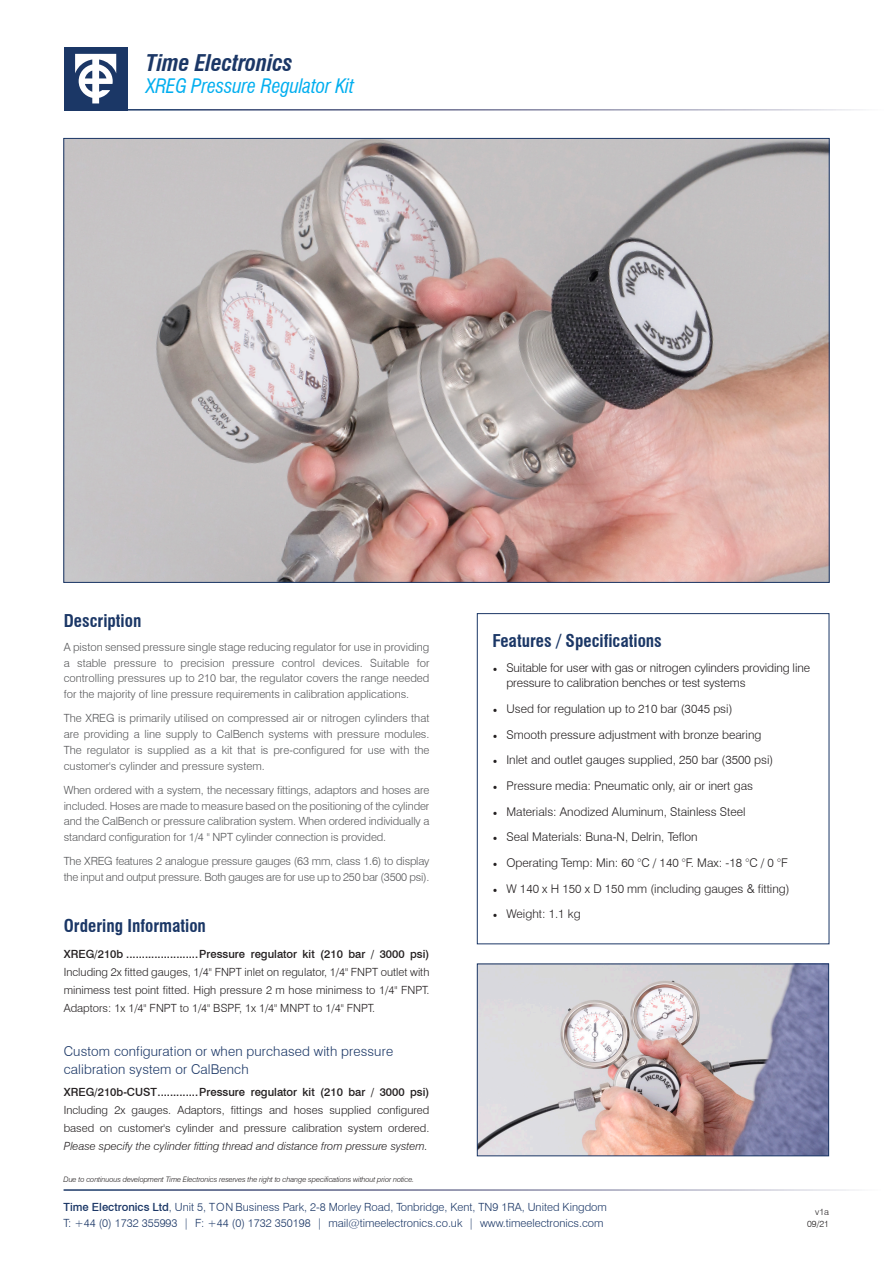
<style>
.page{position:relative;width:893px;height:1263px;background:#fff}
.page>*{position:absolute;margin:0;border:0;box-sizing:border-box;transform-origin:0 0}
.t1{font:italic 700 condensed 22.5px "Swiss 721 BT";letter-spacing:-.01em;color:#1b3766}
.t2{font:italic condensed 19.5px "Swiss 721 BT";letter-spacing:-.01em;color:#00aeef}
.t3{font:700 condensed 17.25px "Swiss 721 BT";color:#1b3766}
.t4{font:300 13.5px/18px "Swiss 721 BT";letter-spacing:.01em;color:#1b3766}
.t5{font:300 12px/15px "Swiss 721 BT";color:#231f20}
.t6{font:300 11.25px/15.8px "Swiss 721 BT";letter-spacing:-.01em;color:#57585a;text-align:justify}
.t7{font:300 11.25px/18px "Swiss 721 BT";color:#231f20;text-align:justify}
.t8{font:300 11.25px/16.5px "Swiss 721 BT";color:#1b3766}
.t9{font:300 9px "Swiss 721 BT";color:#231f20}
.t10{font:italic 300 7.5px "Swiss 721 BT";letter-spacing:-.01em;color:#231f20}
.s1{font-weight:500}
.s2{font-style:italic}
.s3{font-family:"Minion Pro";font-weight:400}
</style>
<div class="page">
<div style="left:64px;top:47px;width:64px;height:64px;background:#1b3766"></div>
<svg style="left:75px;top:54px;width:41px;height:49px"></svg>
<img style="left:66px;top:140px;width:761px;height:441px">
<img style="left:479px;top:966px;width:348px;height:188px">
<div style="left:477px;top:964px;width:352px;height:192px;border:1px solid #1b3766"></div>
<div style="left:477px;top:613px;width:352px;height:331px;border:1px solid #1b3766"></div>
<h1 class="t1" style="left:146px;top:49px;width:148px">Time Electronics</h1>
<p class="t2" style="left:146px;top:75px;width:209px">XREG Pressure Regulator Kit</p>
<p class="t3" style="left:64px;top:610px;width:79px">Description</p>
<p class="t6" style="left:64px;top:639px;width:367px">A piston sensed pressure single stage reducing regulator for use in providing a stable pressure to precision pressure control devices. Suitable for controlling pressures up to 210 bar, the regulator covers the range needed for the majority of line pressure requirements in calibration applications.</p>
<p class="t6" style="left:64px;top:710px;width:367px">The XREG is primarily utilised on compressed air or nitrogen cylinders that are providing a line supply to CalBench systems with pressure modules.<br>The regulator is supplied as a kit that is pre-configured for use with the customer's cylinder and pressure system.</p>
<p class="t6" style="left:64px;top:782px;width:367px">When ordered with a system, the necessary fittings, adaptors and hoses are included. Hoses are made to measure based on the positioning of the cylinder and the CalBench or pressure calibration system. When ordered individually a standard configuration for 1/4 " NPT cylinder connection is provided.</p>
<p class="t6" style="left:64px;top:853px;width:367px">The XREG features 2 analogue pressure gauges (63 mm, class 1.6) to display the input and output pressure. Both gauges are for use up to 250 bar (3500 psi).</p>
<p class="t3" style="left:64px;top:915px;width:144px">Ordering Information</p>
<p class="t7" style="left:64px;top:945px;width:367px"><span class="s1">XREG/210b .......................Pressure regulator kit (210 bar / 3000 psi)<br></span>Including 2x fitted gauges, 1/4" FNPT inlet on regulator, 1/4" FNPT outlet with minimess test point fitted. High pressure 2 m hose minimess to 1/4" FNPT.<br>Adaptors: 1x 1/4" FNPT to 1/4" BSPF, 1x 1/4" MNPT to 1/4" FNPT.</p>
<p class="t4" style="left:64px;top:1042px;width:331px">Custom configuration or when purchased with pressure calibration system or CalBench</p>
<p class="t7" style="left:64px;top:1083px;width:367px"><span class="s1">XREG/210b-CUST.............Pressure regulator kit (210 bar / 3000 psi)<br></span>Including 2x gauges. Adaptors, fittings and hoses supplied configured based on customer's cylinder and pressure calibration system ordered.<br><span class="s2">Please specify the cylinder fitting thread and distance from pressure system.</span></p>
<p class="t10" style="left:64px;top:1175px;width:352px">Due to continuous development Time Electronics reserves the right to change specifications without prior notice.</p>
<p class="t3" style="left:492px;top:630px;width:171px">Features / Specifications</p>
<p class="t5" style="left:506px;top:661px;width:305px;text-indent:-14px"><span class="s3">•</span> Suitable for user with gas or nitrogen cylinders providing line pressure to calibration benches or test systems</p>
<p class="t5" style="left:493px;top:701px;width:241px"><span class="s3">•</span> Used for regulation up to 210 bar (3045 psi)</p>
<p class="t5" style="left:493px;top:727px;width:270px"><span class="s3">•</span> Smooth pressure adjustment with bronze bearing</p>
<p class="t5" style="left:493px;top:752px;width:282px"><span class="s3">•</span> Inlet and outlet gauges supplied, 250 bar (3500 psi)</p>
<p class="t5" style="left:493px;top:778px;width:262px"><span class="s3">•</span> Pressure media: Pneumatic only, air or inert gas</p>
<p class="t5" style="left:493px;top:804px;width:254px"><span class="s3">•</span> Materials: Anodized Aluminum, Stainless Steel</p>
<p class="t5" style="left:493px;top:829px;width:206px"><span class="s3">•</span> Seal Materials: Buna-N, Delrin, Teflon</p>
<p class="t5" style="left:493px;top:855px;width:296px"><span class="s3">•</span> Operating Temp: Min: 60 °C / 140 °F. Max: -18 °C / 0 °F</p>
<p class="t5" style="left:493px;top:881px;width:298px"><span class="s3">•</span> W 140 x H 150 x D 150 mm (including gauges &amp; fitting)</p>
<p class="t5" style="left:493px;top:906px;width:89px"><span class="s3">•</span> Weight: 1.1 kg</p>
<p class="t8" style="left:64px;top:1198px;width:545px"><span class="s1">Time Electronics Ltd</span>, Unit 5, T O N Business Park, 2-8 Morley Road, Tonbridge, Kent, TN9 1RA, United Kingdom<br>T: +44 (0) 1732 355993 | F: +44 (0) 1732 350198 | mail@timeelectronics.co.uk | www.timeelectronics.com</p>
<p class="t9" style="left:815px;top:1207px;width:15px">v1a</p>
<p class="t9" style="left:807px;top:1219px;width:23px">09/21</p>
</div>
